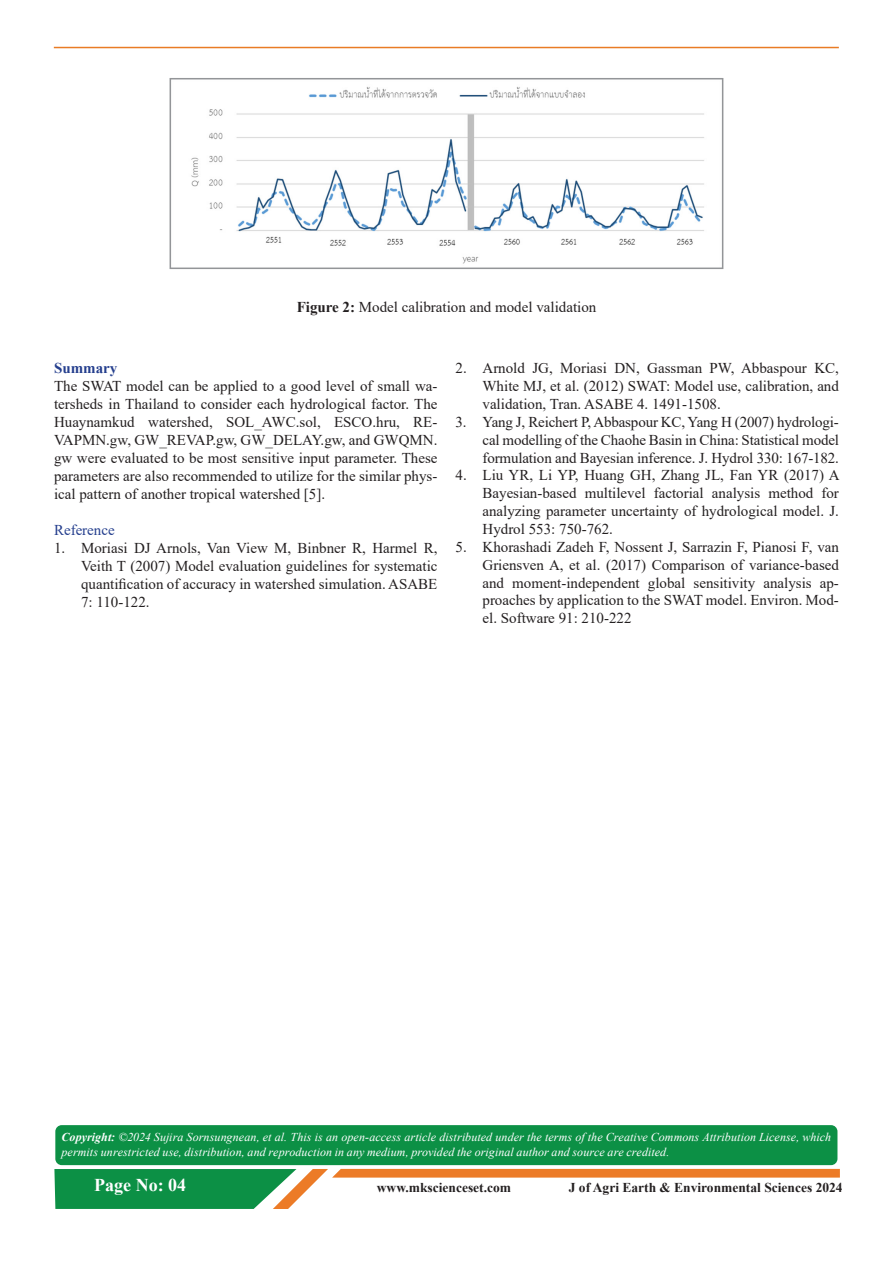
<style>
.page{position:relative;width:893px;height:1263px;background:#fff}
.page>*{position:absolute;margin:0;border:0;box-sizing:border-box;transform-origin:0 0}
.t1{font:700 18px "Times New Roman";color:#fff}
.t2{font:15px/17.9px "Times New Roman";color:#231f20;text-align:justify}
.t3{font:15px "Times New Roman";color:#253f8e}
.t4{font:700 15px "Times New Roman";color:#253f8e}
.t5{font:700 13.5px "Times New Roman";color:#231f20}
.t6{font:italic 12px/15px "Times New Roman";letter-spacing:.005em;color:#fff}
.s1{font-weight:700}
</style>
<div class="page">
<hr style="left:54px;top:47px;width:785px;height:1px;background:#e97c25">
<svg style="left:54px;top:1169px;width:786px;height:40px"></svg>
<img style="left:191px;top:86px;width:513px;height:178px">
<div style="left:170px;top:78px;width:553px;height:191px;border:2px solid #939598"></div>
<div style="left:55px;top:1125px;width:782px;height:40px;background:#0c9045;border-radius:6px"></div>
<p class="t2" style="left:297px;top:298px;width:301px"><span class="s1">Figure 2:</span> Model calibration and model validation</p>
<p class="t4" style="left:54px;top:357px;width:65px">Summary</p>
<p class="t2" style="left:54px;top:377px;width:385px">The SWAT model can be applied to a good level of small wa&shy;tersheds in Thailand to consider each hydrological factor. The Huaynamkud watershed, SOL_AWC.sol, ESCO.hru, RE-VAPMN.gw, GW_REVAP.gw, GW_DELAY.gw, and GWQMN. gw were evaluated to be most sensitive input parameter. These parameters are also recommended to utilize for the similar phys&shy;ical pattern of another tropical watershed [5].</p>
<p class="t3" style="left:54px;top:520px;width:62px">Reference</p>
<p class="t2" style="left:81px;top:539px;width:358px;text-indent:-27px">1. Moriasi DJ Arnols, Van View M, Binbner R, Harmel R, Veith T (2007) Model evaluation guidelines for systematic quantification of accuracy in watershed simulation. ASABE 7: 110-122.</p>
<p class="t2" style="left:482px;top:359px;width:358px;text-indent:-27px">2. Arnold JG, Moriasi DN, Gassman PW, Abbaspour KC, White MJ, et al. (2012) SWAT: Model use, calibration, and validation, Tran. ASABE 4. 1491-1508.</p>
<p class="t2" style="left:482px;top:412px;width:358px;text-indent:-27px">3. Yang J, Reichert P, Abbaspour KC, Yang H (2007) hydrologi&shy;cal modelling of the Chaohe Basin in China: Statistical model formulation and Bayesian inference. J. Hydrol 330: 167-182.</p>
<p class="t2" style="left:482px;top:466px;width:359px;text-indent:-27px">4. Liu YR, Li YP, Huang GH, Zhang JL, Fan YR (2017) A Bayesian-based multilevel factorial analysis method for analyzing parameter uncertainty of hydrological model. J.<br>Hydrol 553: 750-762.</p>
<p class="t2" style="left:482px;top:537px;width:358px;text-indent:-27px">5. Khorashadi Zadeh F, Nossent J, Sarrazin F, Pianosi F, van Griensven A, et al. (2017) Comparison of variance-based and moment-independent global sensitivity analysis ap&shy;proaches by application to the SWAT model. Environ. Mod&shy;el. Software 91: 210-222</p>
<p class="t6" style="left:62px;top:1129px;width:771px"><span class="s1">Copyright:</span> ©2024 Sujira Sornsungnean, et al. This is an open-access article distributed under the terms of the Creative Commons Attribution License, which permits unrestricted use, distribution, and reproduction in any medium, provided the original author and source are credited.</p>
<p class="t1" style="left:94px;top:1172px;width:93px">Page No: 04</p>
<p class="t5" style="left:377px;top:1178px;width:136px">www.mkscienceset.com</p>
<p class="t5" style="left:569px;top:1178px;width:275px">J of Agri Earth &amp; Environmental Sciences 2024</p>
</div>
